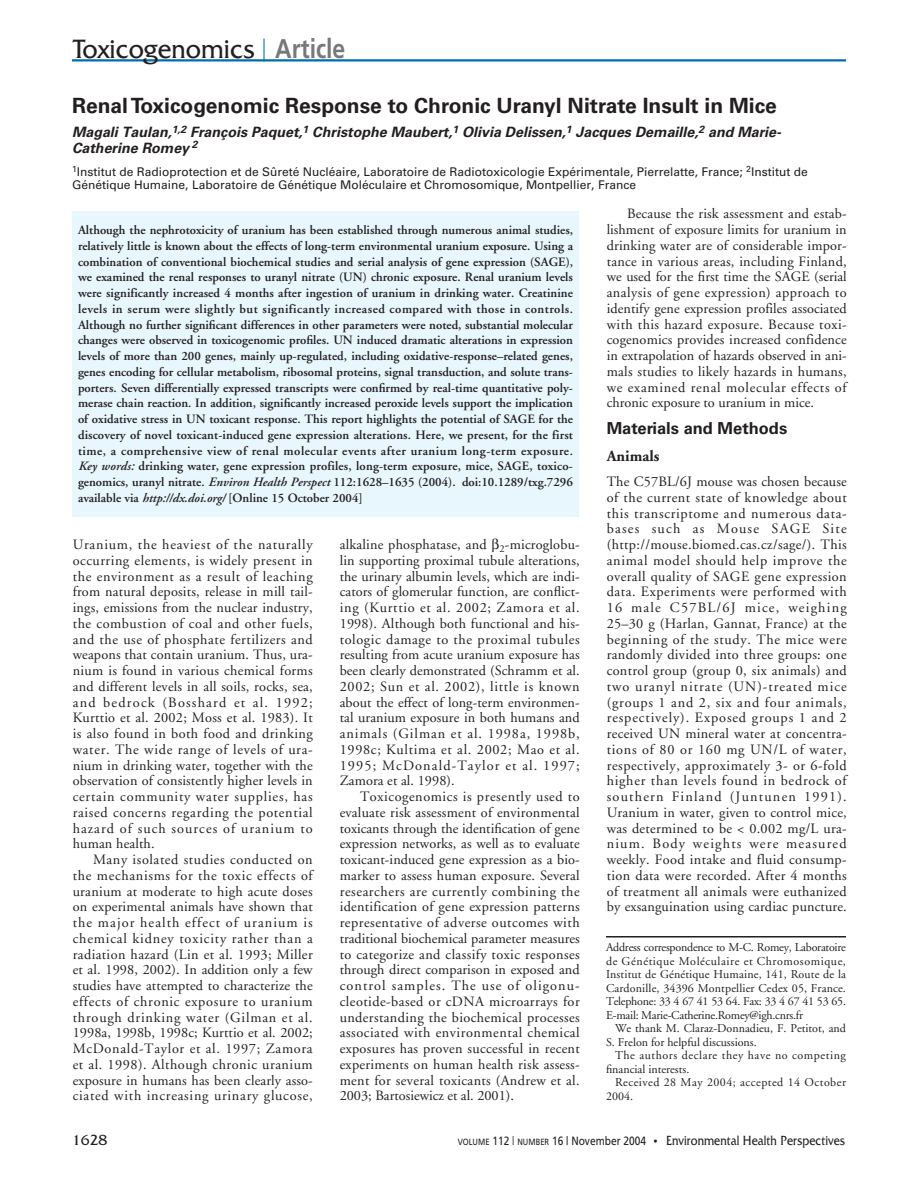
<style>
.page{position:relative;width:918px;height:1188px;background:#fff}
.page>*{position:absolute;margin:0;border:0;box-sizing:border-box;transform-origin:0 0}
.t1{font:27px "Friz Quadrata IT Cby BT";color:#231f20;scale:.95 1}
.t2{font:700 21px "Univers";color:#231f20}
.t3{font:700 16.5px "Univers";color:#231f20}
.t4{font:700 15.75px "Adobe Garamond";color:#231f20}
.t5{font:15px "Friz Quadrata IT Cby BT";color:#231f20}
.t6{font:14.25px/15.8px "Adobe Garamond";letter-spacing:.025em;color:#231f20;text-align:justify}
.t7{font:italic 700 14.25px/15.8px "Univers";color:#231f20}
.t8{font:13.5px "Friz Quadrata IT Cby BT";color:#231f20;scale:.85 1}
.t9{font:600 12.75px/15.8px "Adobe Garamond";color:#231f20;text-align:justify}
.t10{font:12px/13.5px "Adobe Garamond";color:#231f20;text-align:justify}
.t11{font:12px/13.5px "Univers";color:#231f20}
.t12{font:12px/13.5px "Adobe Garamond";letter-spacing:.045em;color:#231f20}
.t13{font:12px/13.5px "Adobe Garamond";letter-spacing:.04em;color:#231f20}
.s1{font-family:"Frutiger";font-weight:300;font-size:30px;color:#006cb2}
.s2{font-family:"Frutiger";font-weight:700;color:#76787b}
.s3{font-style:italic}
.s4{font-family:"Frutiger";font-size:9px}
.s5{font-family:"Frutiger";font-size:12px}
.s6{font-family:"Frutiger";font-weight:300;font-size:12px}
.s7{font-size:10.5px}
</style>
<div class="page">
<hr style="left:72px;top:59px;width:774px;height:3px;background:#006cb2">
<hr style="left:606px;top:936px;width:240px;height:2px;background:#231f20">
<div style="left:72px;top:212px;width:507px;height:306px;background:#e8f6fd"></div>
<h1 class="t1" style="left:72px;top:38px;width:289px">Toxicogenomics <span class="s1">|</span> <span class="s2">Article</span></h1>
<h2 class="t2" style="left:72px;top:97px;width:706px">Renal Toxicogenomic Response to Chronic Uranyl Nitrate Insult in Mice</h2>
<p class="t7" style="left:72px;top:126px;width:713px">Magali Taulan,<sup>1,2</sup> François Paquet,<sup>1</sup> Christophe Maubert,<sup>1</sup> Olivia Delissen,<sup>1</sup> Jacques Demaille,<sup>2</sup> and Marie-<br>Catherine Romey <sup>2</sup></p>
<p class="t11" style="left:72px;top:166px;width:737px"><sup>1</sup>Institut de Radioprotection et de Sûreté Nucléaire, Laboratoire de Radiotoxicologie Expérimentale, Pierrelatte, France; <sup>2</sup>Institut de<br>Génétique Humaine, Laboratoire de Génétique Moléculaire et Chromosomique, Montpellier, France</p>
<p class="t9" style="left:78px;top:223px;width:497px">Although the nephrotoxicity of uranium has been established through numerous animal studies, relatively little is known about the effects of long-term environmental uranium exposure. Using a combination of conventional biochemical studies and serial analysis of gene expression (SAGE), we examined the renal responses to uranyl nitrate (UN) chronic exposure. Renal uranium levels were significantly increased 4 months after ingestion of uranium in drinking water. Creatinine levels in serum were slightly but significantly increased compared with those in controls.<br>Although no further significant differences in other parameters were noted, substantial molecular changes were observed in toxicogenomic profiles. UN induced dramatic alterations in expression levels of more than 200 genes, mainly up-regulated, including oxidative-response–related genes, genes encoding for cellular metabolism, ribosomal proteins, signal transduction, and solute trans&shy;porters. Seven differentially expressed transcripts were confirmed by real-time quantitative poly&shy;merase chain reaction. In addition, significantly increased peroxide levels support the implication of oxidative stress in UN toxicant response. This report highlights the potential of SAGE for the discovery of novel toxicant-induced gene expression alterations. Here, we present, for the first time, a comprehensive view of renal molecular events after uranium long-term exposure.<br><span class="s3">Key words:</span> drinking water, gene expression profiles, long-term exposure, mice, SAGE, toxico&shy;genomics, uranyl nitrate. <span class="s3">Environ Health Perspect</span> 112:1628–1635 (2004). doi:10.1289/txg.7296 available via <span class="s3">http://dx.doi.org/</span> [Online 15 October 2004]</p>
<p class="t6" style="left:73px;top:538px;width:242px">Uranium, the heaviest of the naturally occurring elements, is widely present in the environment as a result of leaching from natural deposits, release in mill tail&shy;ings, emissions from the nuclear industry, the combustion of coal and other fuels, and the use of phosphate fertilizers and weapons that contain uranium. Thus, ura&shy;nium is found in various chemical forms and different levels in all soils, rocks, sea, and bedrock (Bosshard et al. 1992; Kurttio et al. 2002; Moss et al. 1983). It is also found in both food and drinking water. The wide range of levels of ura&shy;nium in drinking water, together with the observation of consistently higher levels in certain community water supplies, has raised concerns regarding the potential hazard of such sources of uranium to human health.</p>
<p class="t6" style="left:73px;top:853px;width:242px;text-indent:20px">Many isolated studies conducted on the mechanisms for the toxic effects of uranium at moderate to high acute doses on experimental animals have shown that the major health effect of uranium is chemical kidney toxicity rather than a radiation hazard (Lin et al. 1993; Miller et al. 1998, 2002). In addition only a few studies have attempted to characterize the effects of chronic exposure to uranium through drinking water (Gilman et al.<br>1998a, 1998b, 1998c; Kurttio et al. 2002; McDonald-Taylor et al. 1997; Zamora et al. 1998). Although chronic uranium exposure in humans has been clearly asso&shy;ciated with increasing urinary glucose,</p>
<p class="t6" style="left:340px;top:538px;width:242px">alkaline phosphatase, and <sub>2</sub>-microglobu&shy;lin supporting proximal tubule alterations, the urinary albumin levels, which are indi&shy;cators of glomerular function, are conflict&shy;ing (Kurttio et al. 2002; Zamora et al.<br>1998). Although both functional and his&shy;tologic damage to the proximal tubules resulting from acute uranium exposure has been clearly demonstrated (Schramm et al.<br>2002; Sun et al. 2002), little is known about the effect of long-term environmen&shy;tal uranium exposure in both humans and animals (Gilman et al. 1998a, 1998b, 1998c; Kultima et al. 2002; Mao et al.<br>1995; McDonald-Taylor et al. 1997; Zamora et al. 1998).</p>
<p class="t6" style="left:340px;top:790px;width:242px;text-indent:20px">Toxicogenomics is presently used to evaluate risk assessment of environmental toxicants through the identification of gene expression networks, as well as to evaluate toxicant-induced gene expression as a bio&shy;marker to assess human exposure. Several researchers are currently combining the identification of gene expression patterns representative of adverse outcomes with traditional biochemical parameter measures to categorize and classify toxic responses through direct comparison in exposed and control samples. The use of oligonu&shy;cleotide-based or cDNA microarrays for understanding the biochemical processes associated with environmental chemical exposures has proven successful in recent experiments on human health risk assess&shy;ment for several toxicants (Andrew et al.<br>2003; Bartosiewicz et al. 2001).</p>
<p class="t6" style="left:607px;top:207px;width:242px;text-indent:20px">Because the risk assessment and estab&shy;lishment of exposure limits for uranium in drinking water are of considerable impor&shy;tance in various areas, including Finland, we used for the first time the SAGE (serial analysis of gene expression) approach to identify gene expression profiles associated with this hazard exposure. Because toxi&shy;cogenomics provides increased confidence in extrapolation of hazards observed in ani&shy;mals studies to likely hazards in humans, we examined renal molecular effects of chronic exposure to uranium in mice.</p>
<p class="t3" style="left:607px;top:422px;width:182px">Materials and Methods</p>
<p class="t4" style="left:607px;top:449px;width:54px">Animals</p>
<p class="t6" style="left:607px;top:475px;width:242px">The C57BL/6J mouse was chosen because of the current state of knowledge about this transcriptome and numerous data&shy;bases such as Mouse SAGE Site (http://mouse.biomed.cas.cz/sage/). This animal model should help improve the overall quality of SAGE gene expression data. Experiments were performed with 16 male C57BL/6J mice, weighing 25–30 g (Harlan, Gannat, France) at the beginning of the study. The mice were randomly divided into three groups: one control group (group 0, six animals) and two uranyl nitrate (UN)-treated mice (groups 1 and 2, six and four animals, respectively). Exposed groups 1 and 2 received UN mineral water at concentra&shy;tions of 80 or 160 mg UN/L of water, respectively, approximately 3- or 6-fold higher than levels found in bedrock of southern Finland (Juntunen 1991).<br>Uranium in water, given to control mice, was determined to be &lt; 0.002 mg/L ura&shy;nium. Body weights were measured weekly. Food intake and fluid consump&shy;tion data were recorded. After 4 months of treatment all animals were euthanized by exsanguination using cardiac puncture.</p>
<p class="t10" style="left:606px;top:942px;width:242px">Address correspondence to M-C. Romey, Laboratoire de Génétique Moléculaire et Chromosomique, Institut de Génétique Humaine, 141, Route de la Cardonille, 34396 Montpellier Cedex 05, France.<br>Telephone: 33 4 67 41 53 64. Fax: 33 4 67 41 53 65.<br>E-mail: Marie-Catherine.Romey@igh.cnrs.fr</p>
<p class="t10" style="left:606px;top:1023px;width:242px;text-indent:9px">We thank M. Claraz-Donnadieu, F. Petitot, and<br>S. Frelon for helpful discussions.</p>
<p class="t12" style="left:606px;top:1050px;width:241px;text-indent:9px">The authors declare they have no competing financial interests.</p>
<p class="t13" style="left:606px;top:1077px;width:241px;text-indent:9px">Received 28 May 2004; accepted 14 October<br>2004.</p>
<p class="t5" style="left:72px;top:1135px;width:37px">1628</p>
<p class="t8" style="left:458px;top:1136px;width:457px"><span class="s4">VOLUME</span> <span class="s5">112</span> <span class="s6">|</span> <span class="s4">NUMBER</span> <span class="s5">16 | November 2004</span> <span class="s7">•</span> Environmental Health Perspectives</p>
</div>
